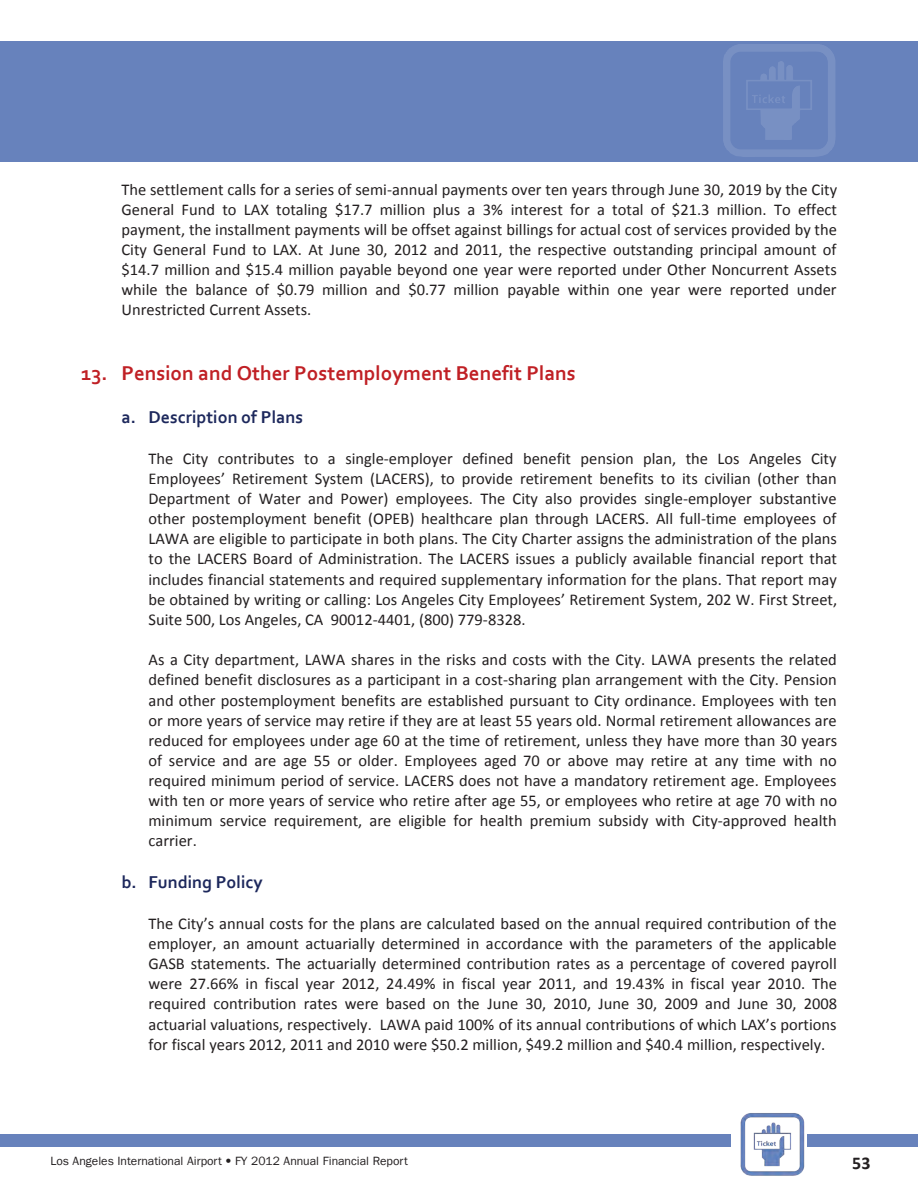
<style>
.page{position:relative;width:918px;height:1188px;background:#fff}
.page>*{position:absolute;margin:0;border:0;box-sizing:border-box;transform-origin:0 0}
.t1{font:700 21px "Corbel";color:#c02025}
.t2{font:700 18px "Corbel";color:#1d285c}
.t3{font:700 18px "Calibri";color:#231f20}
.t4{font:16.5px/20.1px "Calibri";color:#231f20;text-align:justify}
.t5{font:12px "Franklin Gothic LT";color:#231f20}
.s1{font-family:"Avenir LT Std";font-weight:500}
</style>
<div class="page">
<div style="left:0;top:42px;width:917px;height:120px;background:#6782bc"></div>
<img style="left:723px;top:44px;width:112px;height:113px">
<div style="left:0;top:1134px;width:918px;height:13px;background:#6782bc"></div>
<div style="left:732px;top:1109px;width:75px;height:72px;background:#fff"></div>
<img style="left:740px;top:1113px;width:65px;height:63px">
<p class="t4" style="left:122px;top:179px;width:717px">The settlement calls for a series of semi-annual payments over ten years through June 30, 2019 by the City General Fund to LAX totaling $17.7 million plus a 3% interest for a total of $21.3 million. To effect payment, the installment payments will be offset against billings for actual cost of services provided by the City General Fund to LAX. At June 30, 2012 and 2011, the respective outstanding principal amount of $14.7 million and $15.4 million payable beyond one year were reported under Other Noncurrent Assets while the balance of $0.79 million and $0.77 million payable within one year were reported under Unrestricted Current Assets.</p>
<p class="t1" style="left:81px;top:360px;width:496px">13. Pension and Other Postemployment Benefit Plans</p>
<p class="t2" style="left:122px;top:406px;width:183px">a. Description of Plans</p>
<p class="t4" style="left:149px;top:448px;width:690px">The City contributes to a single-employer defined benefit pension plan, the Los Angeles City Employees’ Retirement System (LACERS), to provide retirement benefits to its civilian (other than Department of Water and Power) employees. The City also provides single-employer substantive other postemployment benefit (OPEB) healthcare plan through LACERS. All full-time employees of LAWA are eligible to participate in both plans. The City Charter assigns the administration of the plans to the LACERS Board of Administration. The LACERS issues a publicly available financial report that includes financial statements and required supplementary information for the plans. That report may be obtained by writing or calling: Los Angeles City Employees’ Retirement System, 202 W. First Street, Suite 500, Los Angeles, CA 90012-4401, (800) 779-8328.</p>
<p class="t4" style="left:149px;top:650px;width:690px">As a City department, LAWA shares in the risks and costs with the City. LAWA presents the related defined benefit disclosures as a participant in a cost-sharing plan arrangement with the City. Pension and other postemployment benefits are established pursuant to City ordinance. Employees with ten or more years of service may retire if they are at least 55 years old. Normal retirement allowances are reduced for employees under age 60 at the time of retirement, unless they have more than 30 years of service and are age 55 or older. Employees aged 70 or above may retire at any time with no required minimum period of service. LACERS does not have a mandatory retirement age. Employees with ten or more years of service who retire after age 55, or employees who retire at age 70 with no minimum service requirement, are eligible for health premium subsidy with City-approved health carrier.</p>
<p class="t2" style="left:122px;top:871px;width:143px">b. Funding Policy</p>
<p class="t4" style="left:149px;top:913px;width:690px">The City’s annual costs for the plans are calculated based on the annual required contribution of the employer, an amount actuarially determined in accordance with the parameters of the applicable GASB statements. The actuarially determined contribution rates as a percentage of covered payroll were 27.66% in fiscal year 2012, 24.49% in fiscal year 2011, and 19.43% in fiscal year 2010. The required contribution rates were based on the June 30, 2010, June 30, 2009 and June 30, 2008 actuarial valuations, respectively. LAWA paid 100% of its annual contributions of which LAX’s portions for fiscal years 2012, 2011 and 2010 were $50.2 million, $49.2 million and $40.4 million, respectively.</p>
<p class="t5" style="left:50px;top:1154px;width:359px">Los Angeles International Airport <span class="s1">•</span> FY 2012 Annual Financial Report</p>
<p class="t3" style="left:852px;top:1152px;width:20px">53</p>
</div>
